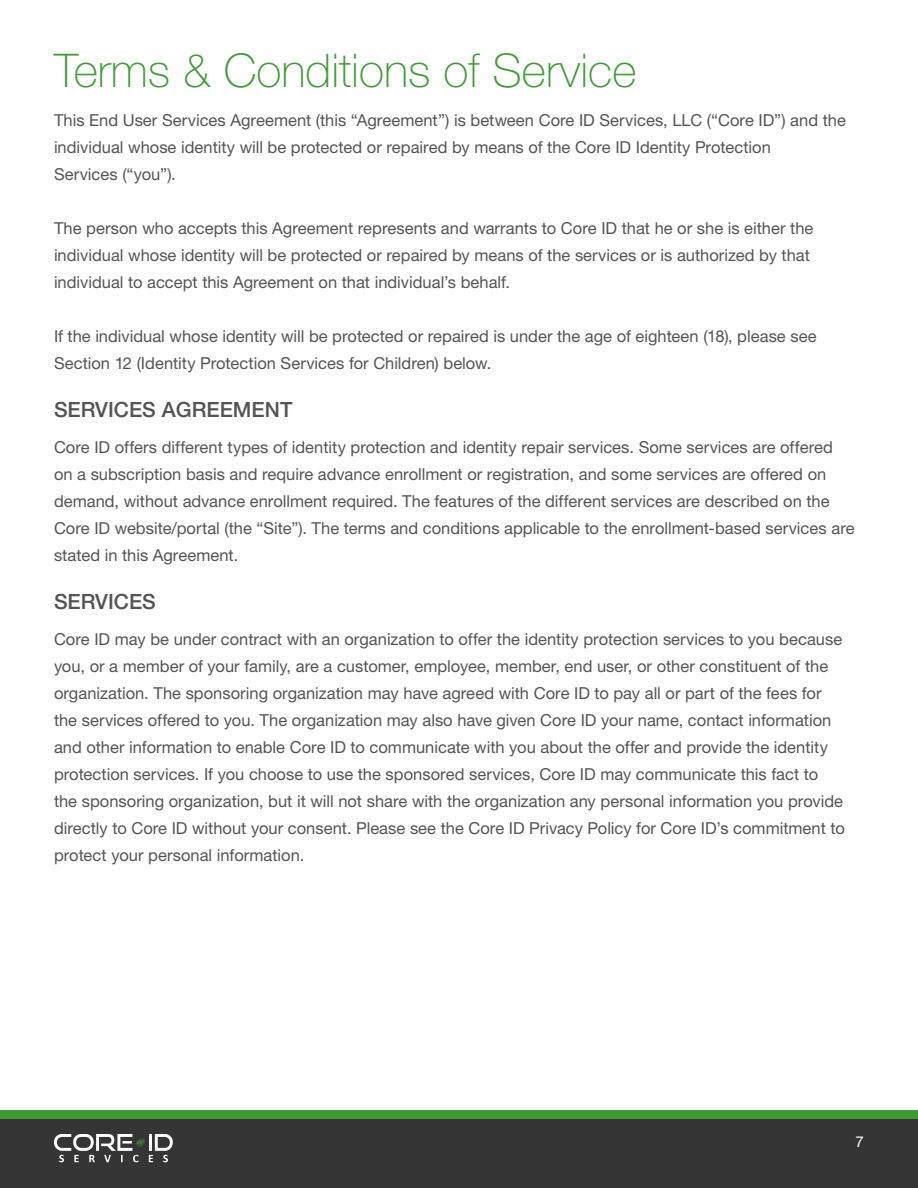
<style>
.page{position:relative;width:918px;height:1188px;background:#fff}
.page>*{position:absolute;margin:0;border:0;box-sizing:border-box;transform-origin:0 0}
.t1{font:100 46.5px "Helvetica Neue LT Std";color:#3f9c35}
.t2{font:500 21px "Helvetica Neue LT Std";color:#555455}
.t3{font:16.5px/27px "Helvetica Neue LT Std";color:#555455}
.t4{font:15px "Helvetica Neue LT Std";color:#fff}
</style>
<div class="page">
<div style="left:0;top:1119px;width:918px;height:69px;background:#353535"></div>
<div style="left:0;top:1111px;width:918px;height:8px;background:#3f9c35"></div>
<svg style="left:54px;top:1134px;width:119px;height:28px"></svg>
<h1 class="t1" style="left:54px;top:44px;width:584px">Terms &amp; Conditions of Service</h1>
<p class="t3" style="left:54px;top:107px;width:793px">This End User Services Agreement (this “Agreement”) is between Core ID Services, LLC (“Core ID”) and the individual whose identity will be protected or repaired by means of the Core ID Identity Protection<br>Services (“you”).</p>
<p class="t3" style="left:54px;top:215px;width:761px">The person who accepts this Agreement represents and warrants to Core ID that he or she is either the individual whose identity will be protected or repaired by means of the services or is authorized by that individual to accept this Agreement on that individual’s behalf.</p>
<p class="t3" style="left:54px;top:323px;width:764px">If the individual whose identity will be protected or repaired is under the age of eighteen (18), please see<br>Section 12 (Identity Protection Services for Children) below.</p>
<p class="t2" style="left:54px;top:397px;width:240px">SERVICES AGREEMENT</p>
<p class="t3" style="left:54px;top:433px;width:802px">Core ID offers different types of identity protection and identity repair services. Some services are offered on a subscription basis and require advance enrollment or registration, and some services are offered on demand, without advance enrollment required. The features of the different services are described on the Core ID website/portal (the “Site”). The terms and conditions applicable to the enrollment-based services are stated in this Agreement.</p>
<p class="t2" style="left:54px;top:589px;width:103px">SERVICES</p>
<p class="t3" style="left:54px;top:625px;width:792px">Core ID may be under contract with an organization to offer the identity protection services to you because you, or a member of your family, are a customer, employee, member, end user, or other constituent of the organization. The sponsoring organization may have agreed with Core ID to pay all or part of the fees for the services offered to you. The organization may also have given Core ID your name, contact information and other information to enable Core ID to communicate with you about the offer and provide the identity protection services. If you choose to use the sponsored services, Core ID may communicate this fact to the sponsoring organization, but it will not share with the organization any personal information you provide directly to Core ID without your consent. Please see the Core ID Privacy Policy for Core ID’s commitment to protect your personal information.</p>
<p class="t4" style="left:856px;top:1133px;width:10px">7</p>
</div>
